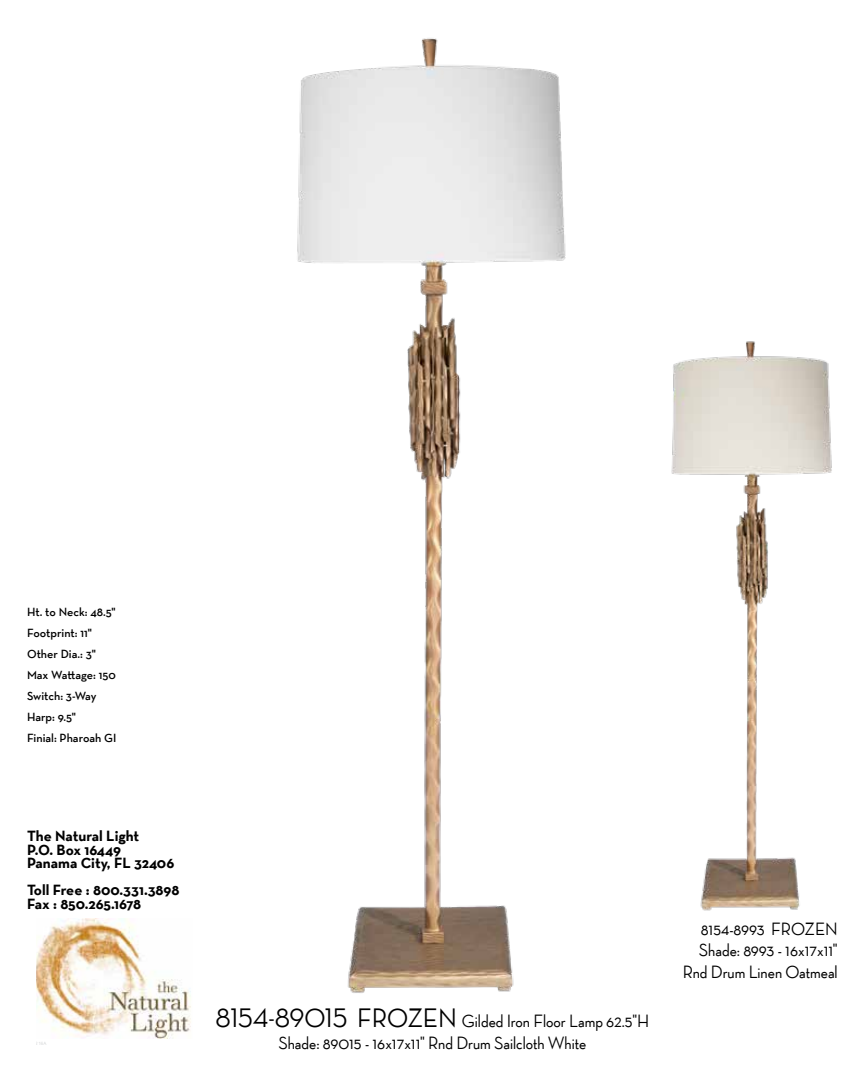
<style>
.page{position:relative;width:867px;height:1083px;background:#fff}
.page>*{position:absolute;margin:0;border:0;box-sizing:border-box;transform-origin:0 0}
.t1{font:500 18px/21.6px "Neutraface Display TT";color:#000;text-align:center}
.t2{font:700 15px/13.5px "Neutraface Text TT";color:#000}
.t3{font:600 12px/21px "Neutraface Text TT";color:#000}
.t4{font:4.5px "Arial";color:#d5d7d8}
.s1{font-size:27px}
</style>
<div class="page">
<img style="left:297px;top:38px;width:269px;height:955px">
<img style="left:671px;top:341px;width:161px;height:570px">
<img style="left:36px;top:918px;width:155px;height:119px">
<p class="t3" style="left:27px;top:601px;width:91px">Ht. to Neck: 48.5"<br>Footprint: 11"<br>Other Dia.: 3"<br>Max Wattage: 150<br>Switch: 3-Way<br>Harp: 9.5"<br>Finial: Pharoah GI</p>
<p class="t2" style="left:27px;top:829px;width:149px">The Natural Light<br>P.O. Box 16449<br>Panama City, FL 32406</p>
<p class="t2" style="left:27px;top:883px;width:154px">Toll Free : 800.331.3898<br>Fax : 850.265.1678</p>
<p class="t4" style="left:36px;top:1039px;width:12px">216A</p>
<p class="t1" style="left:215px;top:1010px;width:435px"><span class="s1">8154-89015 FROZEN</span> Gilded Iron Floor Lamp 62.5"H<br>Shade: 89015 - 16x17x11" Rnd Drum Sailcloth White</p>
<p class="t1" style="left:682px;top:917px;width:156px;text-align:right">8154-8993 FROZEN<br>Shade: 8993 - 16x17x11"<br>Rnd Drum Linen Oatmeal</p>
</div>
